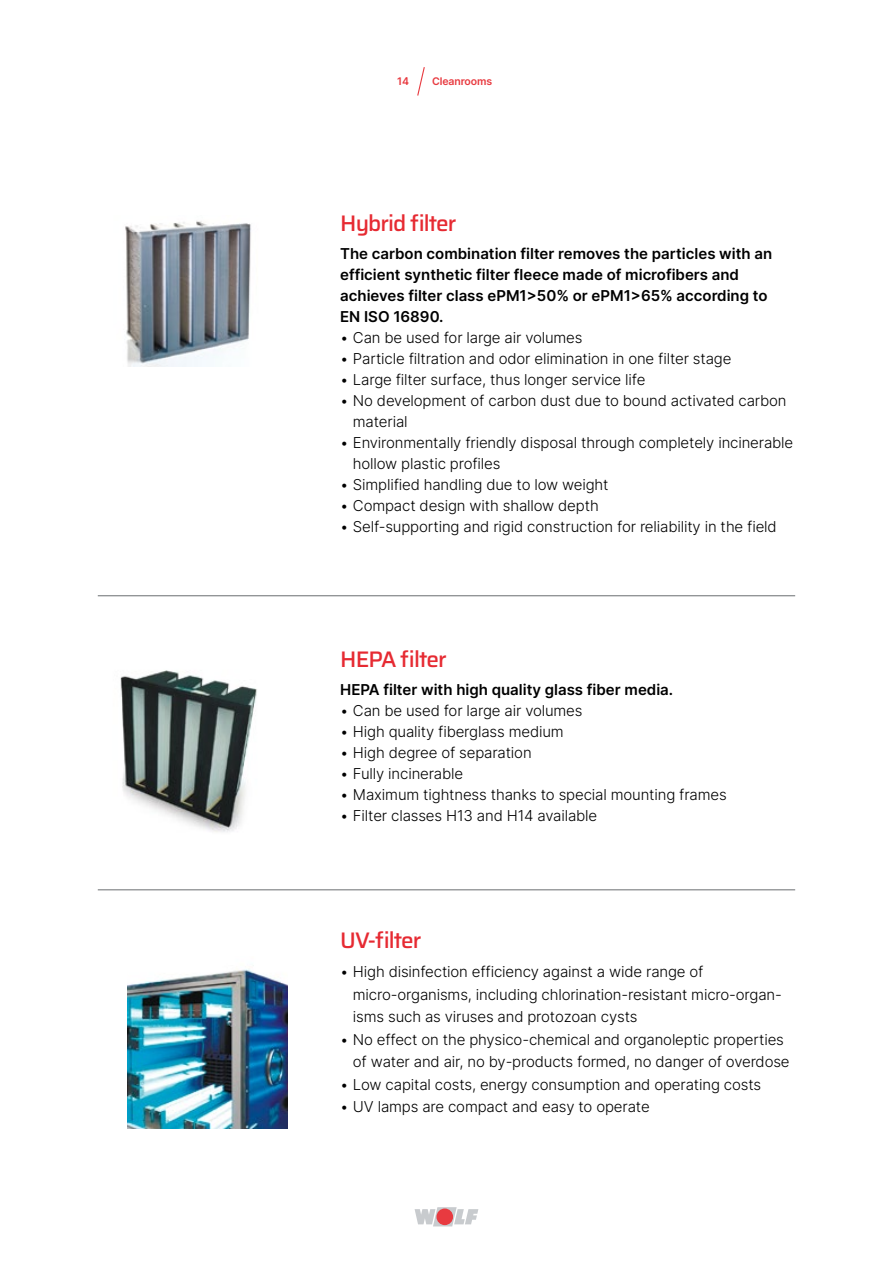
<style>
.page{position:relative;width:893px;height:1263px;background:#fff}
.page>*{position:absolute;margin:0;border:0;box-sizing:border-box;transform-origin:0 0}
.t1{font:500 22.5px "Saira";letter-spacing:-.04em;color:#e62a32}
.t2{font:300 15px/22.5px "Inter";letter-spacing:-.01em;color:#000}
.t3{font:600 15px/21px "Inter";color:#000}
.t4{font:600 10.5px "Inter";letter-spacing:-.01em;color:#e83a40}
</style>
<div class="page">
<img style="left:120px;top:670px;width:137px;height:162px">
<img style="left:125px;top:221px;width:126px;height:146px">
<img style="left:127px;top:969px;width:161px;height:159px">
<hr style="left:98px;top:889px;width:697px;height:1px;background:#6a6d71">
<hr style="left:98px;top:595px;width:697px;height:1px;background:#6a6d71">
<svg style="left:415px;top:1207px;width:63px;height:19px"></svg>
<div style="left:436px;top:1208px;width:17px;height:17px;background:#e83a40;border-radius:50%"></div>
<svg style="left:417px;top:67px;width:8px;height:29px"></svg>
<p class="t4" style="left:397px;top:74px;width:13px">14</p>
<p class="t4" style="left:432px;top:74px;width:62px">Cleanrooms</p>
<h1 class="t1" style="left:340px;top:205px;width:118px">Hybrid filter</h1>
<p class="t3" style="left:340px;top:243px;width:434px">The carbon combination filter removes the particles with an efficient synthetic filter fleece made of microfibers and achieves filter class ePM1&gt;50% or ePM1&gt;65% according to EN ISO 16890.</p>
<p class="t2" style="left:340px;top:326px;width:244px">• Can be used for large air volumes</p>
<p class="t2" style="left:340px;top:347px;width:393px">• Particle filtration and odor elimination in one filter stage</p>
<p class="t2" style="left:340px;top:368px;width:307px">• Large filter surface, thus longer service life</p>
<p class="t2" style="left:353px;top:390px;width:435px;line-height:21px;text-indent:-13px">• No development of carbon dust due to bound activated carbon material</p>
<p class="t2" style="left:353px;top:432px;width:442px;line-height:21px;text-indent:-13px">• Environmentally friendly disposal through completely incinerable hollow plastic profiles</p>
<p class="t2" style="left:340px;top:473px;width:270px">• Simplified handling due to low weight</p>
<p class="t2" style="left:340px;top:494px;width:260px">• Compact design with shallow depth</p>
<p class="t2" style="left:340px;top:515px;width:438px">• Self-supporting and rigid construction for reliability in the field</p>
<h1 class="t1" style="left:340px;top:641px;width:108px">HEPA filter</h1>
<p class="t3" style="left:340px;top:679px;width:335px">HEPA filter with high quality glass fiber media.</p>
<p class="t2" style="left:340px;top:699px;width:244px">• Can be used for large air volumes</p>
<p class="t2" style="left:340px;top:720px;width:225px">• High quality fiberglass medium</p>
<p class="t2" style="left:340px;top:741px;width:193px">• High degree of separation</p>
<p class="t2" style="left:340px;top:762px;width:125px">• Fully incinerable</p>
<p class="t2" style="left:340px;top:783px;width:388px">• Maximum tightness thanks to special mounting frames</p>
<p class="t2" style="left:340px;top:804px;width:259px">• Filter classes H13 and H14 available</p>
<h1 class="t1" style="left:340px;top:921px;width:83px">UV-filter</h1>
<p class="t2" style="left:353px;top:960px;width:430px;text-indent:-13px">• High disinfection efficiency against a wide range of micro-organisms, including chlorination-resistant micro-organ&shy;isms such as viruses and protozoan cysts</p>
<p class="t2" style="left:353px;top:1028px;width:438px;text-indent:-13px">• No effect on the physico-chemical and organoleptic properties of water and air, no by-products formed, no danger of overdose</p>
<p class="t2" style="left:340px;top:1073px;width:422px">• Low capital costs, energy consumption and operating costs</p>
<p class="t2" style="left:340px;top:1095px;width:311px">• UV lamps are compact and easy to operate</p>
</div>
